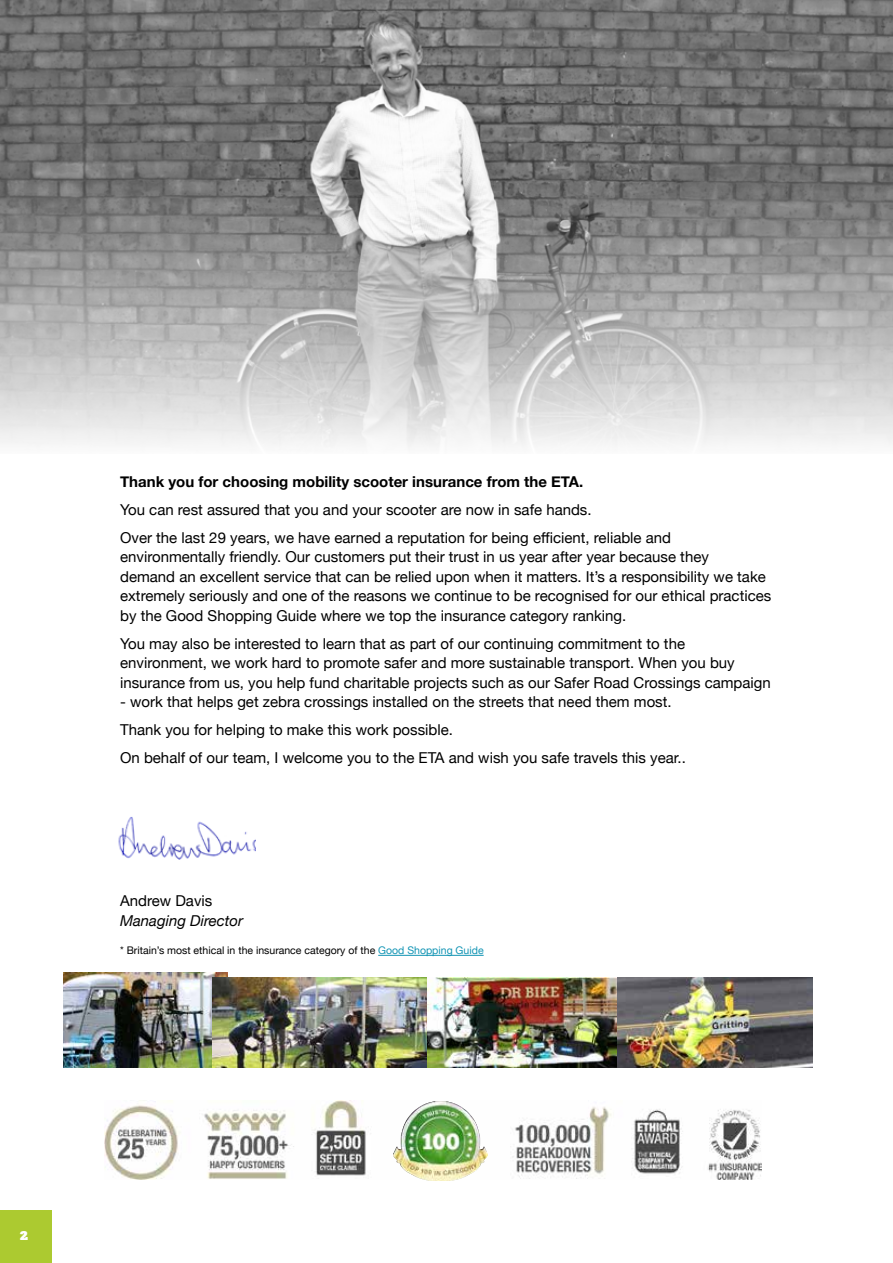
<style>
.page{position:relative;width:893px;height:1263px;background:#fff}
.page>*{position:absolute;margin:0;border:0;box-sizing:border-box;transform-origin:0 0}
.t1{font:15px/19.5px "Helvetica Neue";color:#000}
.t2{font:700 15px "Helvetica Neue";color:#000}
.t3{font:italic 15px "Helvetica Neue";color:#000}
.t4{font:800 15px "Adelle";color:#fff}
.t5{font:10.5px "Helvetica Neue";color:#000}
.s1{color:#1194b4}
</style>
<div class="page">
<div style="left:0;top:1211px;width:51px;height:52px;background:#acca30"></div>
<hr style="left:378px;top:955px;width:106px;height:1px;background:#1194b4">
<img style="left:0;top:0;width:893px;height:447px">
<img style="left:104px;top:1100px;width:658px;height:79px">
<img style="left:393px;top:1101px;width:94px;height:80px">
<img style="left:118px;top:817px;width:138px;height:43px">
<img style="left:64px;top:972px;width:163px;height:95px">
<img style="left:213px;top:978px;width:600px;height:89px">
<p class="t2" style="left:120px;top:469px;width:464px">Thank you for choosing mobility scooter insurance from the ETA.</p>
<p class="t1" style="left:120px;top:496px;width:552px;line-height:28px">You can rest assured that you and your scooter are now in safe hands.<br>Over the last 29 years, we have earned a reputation for being efficient, reliable and</p>
<p class="t1" style="left:120px;top:548px;width:653px">environmentally friendly. Our customers put their trust in us year after year because they<br>demand an excellent service that can be relied upon when it matters. It’s a responsibility we take extremely seriously and one of the reasons we continue to be recognised for our ethical practices by the Good Shopping Guide where we top the insurance category ranking.</p>
<p class="t1" style="left:120px;top:634px;width:652px">You may also be interested to learn that as part of our continuing commitment to the environment, we work hard to promote safer and more sustainable transport. When you buy insurance from us, you help fund charitable projects such as our Safer Road Crossings campaign</p>
<p class="t1" style="left:120px;top:689px;width:567px;line-height:28px">- work that helps get zebra crossings installed on the streets that need them most.<br>Thank you for helping to make this work possible.<br>On behalf of our team, I welcome you to the ETA and wish you safe travels this year..</p>
<p class="t1" style="left:120px;top:892px;width:94px">Andrew Davis</p>
<p class="t3" style="left:120px;top:909px;width:125px">Managing Director</p>
<p class="t5" style="left:120px;top:942px;width:365px">* Britain’s most ethical in the insurance category of the <span class="s1">Good Shopping Guide</span></p>
<p class="t4" style="left:20px;top:1225px;width:10px">2</p>
</div>
